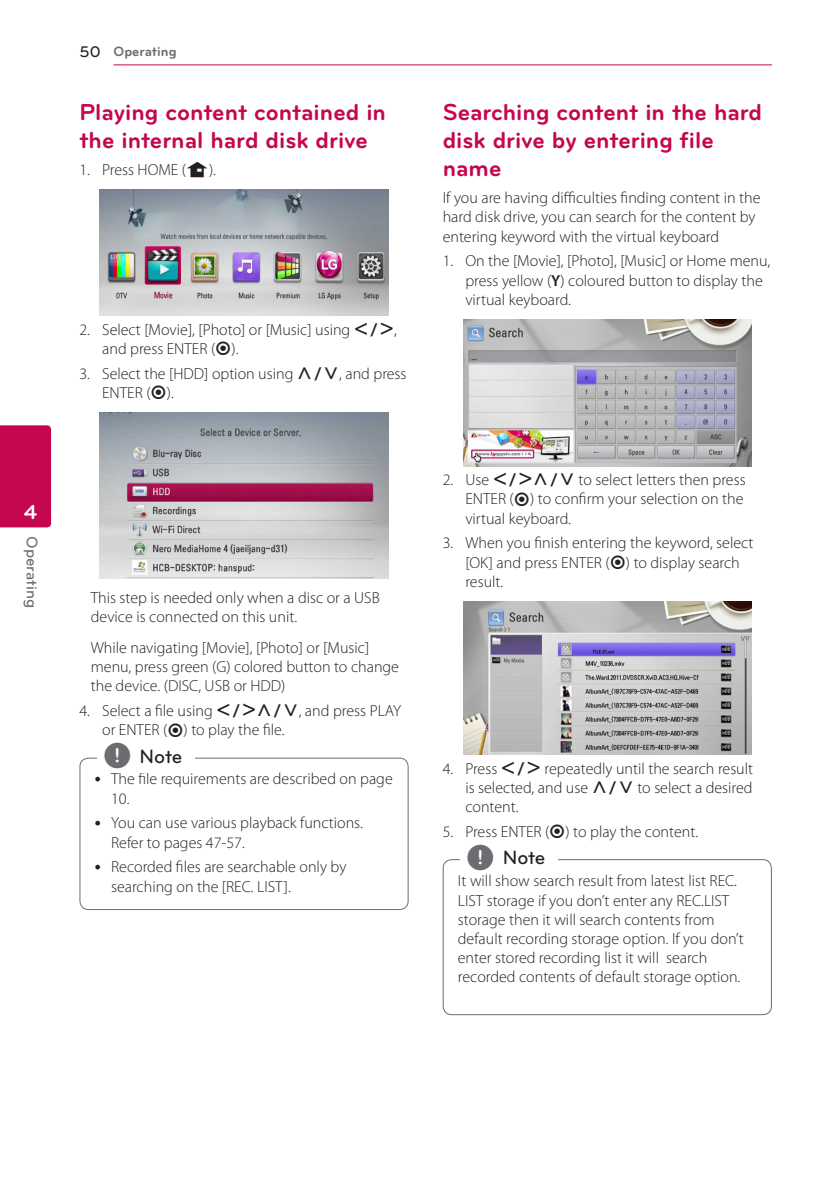
<style>
.page{position:relative;width:840px;height:1191px;background:#fff}
.page>*{position:absolute;margin:0;border:0;box-sizing:border-box;transform-origin:0 0}
.Title_2{font:700 24px/28px "Bryant LG";color:#c50750}
.t1{font:700 21px "Bryant LG";color:#fff}
.t2{font:500 20px "Bryant LG";letter-spacing:-.01em;color:#231f20}
.Content_text_Num{font:300 16px/19.2px "Myriad Pro";color:#231f20}
.Content_text_Light{font:300 16px/19.2px "Myriad Pro";color:#231f20}
.Content_Table_Setup{font:300 16px/19.2px "Myriad Pro";color:#231f20}
.t3{font:500 16px "Bryant LG";color:#6c6d70}
.t4{font:700 14px "Bryant LG";color:#6c6d70}
.s1{font-weight:500;font-size:16px;color:#231f20}
.s2{font-family:"UPSYS Common";font-weight:400}
.s3{font-family:"UPSYS Common";font-weight:400;font-size:30px;color:#6c6d70}
.s4{font-weight:600}
</style>
<div class="page">
<hr style="left:113px;top:64px;width:658px;height:1px;background:#c50750">
<div style="left:0;top:425px;width:51px;height:102px;background:#c50750"></div>
<img style="left:100px;top:190px;width:288px;height:126px">
<img style="left:100px;top:413px;width:288px;height:165px">
<div style="left:79px;top:757px;width:329px;height:153px;border:1px solid #6c6d70;border-radius:9px"></div>
<div style="left:97px;top:752px;width:97px;height:20px;background:#fff"></div>
<img style="left:463px;top:319px;width:288px;height:147px">
<img style="left:463px;top:601px;width:288px;height:153px">
<div style="left:442px;top:859px;width:329px;height:156px;border:1px solid #6c6d70;border-radius:9px"></div>
<div style="left:460px;top:854px;width:97px;height:20px;background:#fff"></div>
<h2 class="t1" style="left:24px;top:499px;width:15px">4</h2>
<p class="t3" style="left:42px;top:536px;width:73px;rotate:90deg">Operating</p>
<p class="t4" style="left:79px;top:43px;width:99px"><span class="s1">50</span> Operating</p>
<p class="Title_2" style="left:79px;top:98px;width:308px">Playing content contained in the internal hard disk drive</p>
<p class="Content_text_Num" style="left:79px;top:160px;width:138px">1. Press HOME (<span class="s2">n</span>).</p>
<p class="Content_text_Num" style="left:102px;top:320px;width:296px;text-indent:-23px">2. Select [Movie], [Photo] or [Music] using <span class="s2">A/D</span>, and press ENTER (<span class="s2">b</span>).</p>
<p class="Content_text_Num" style="left:102px;top:364px;width:306px;text-indent:-23px">3. Select the [HDD] option using <span class="s2">W/S</span>, and press<br>ENTER (<span class="s2">b</span>).</p>
<p class="Content_Table_Setup" style="left:91px;top:588px;width:290px">This step is needed only when a disc or a USB device is connected on this unit.</p>
<p class="Content_Table_Setup" style="left:91px;top:638px;width:309px">While navigating [Movie], [Photo] or [Music] menu, press green (G) colored button to change the device. (DISC, USB or HDD)</p>
<p class="Content_text_Num" style="left:102px;top:701px;width:300px;text-indent:-23px">4. Select a file using <span class="s2">A/DW/S</span>, and press PLAY or ENTER (<span class="s2">b</span>) to play the file.</p>
<p class="Content_text_Light" style="left:111px;top:769px;width:283px">The file requirements are described on page<br>10.</p>
<p class="Content_text_Light" style="left:111px;top:813px;width:253px">You can use various playback functions.<br>Refer to pages 47-57.</p>
<p class="Content_text_Light" style="left:111px;top:857px;width:237px">Recorded files are searchable only by searching on the [REC. LIST].</p>
<p class="t2" style="left:103px;top:743px;width:81px"><span class="s3">,</span> Note</p>
<p class="Title_2" style="left:442px;top:98px;width:321px">Searching content in the hard disk drive by entering file name</p>
<p class="Content_text_Light" style="left:442px;top:188px;width:319px">If you are having difficulties finding content in the hard disk drive, you can search for the content by entering keyword with the virtual keyboard</p>
<p class="Content_text_Num" style="left:465px;top:251px;width:306px;text-indent:-23px">1. On the [Movie], [Photo], [Music] or Home menu, press yellow (<span class="s4">Y</span>) coloured button to display the virtual keyboard.</p>
<p class="Content_text_Num" style="left:465px;top:470px;width:281px;text-indent:-23px">2. Use <span class="s2">A/DW/S</span> to select letters then press<br>ENTER (<span class="s2">b</span>) to confirm your selection on the virtual keyboard.</p>
<p class="Content_text_Num" style="left:465px;top:533px;width:289px;text-indent:-23px">3. When you finish entering the keyword, select [OK] and press ENTER (<span class="s2">b</span>) to display search result.</p>
<p class="Content_text_Num" style="left:465px;top:758px;width:289px;text-align:justify;text-indent:-23px">4. Press <span class="s2">A/D</span> repeatedly until the search result is selected, and use <span class="s2">W/S</span> to select a desired content.</p>
<p class="Content_text_Num" style="left:442px;top:822px;width:257px">5. Press ENTER (<span class="s2">b</span>) to play the content.</p>
<p class="Content_text_Light" style="left:457px;top:871px;width:287px">It will show search result from latest list REC.<br>LIST storage if you don’t enter any REC.LIST storage then it will search contents from default recording storage option. If you don’t enter stored recording list it will search recorded contents of default storage option.</p>
<p class="t2" style="left:466px;top:845px;width:81px"><span class="s3">,</span> Note</p>
</div>
